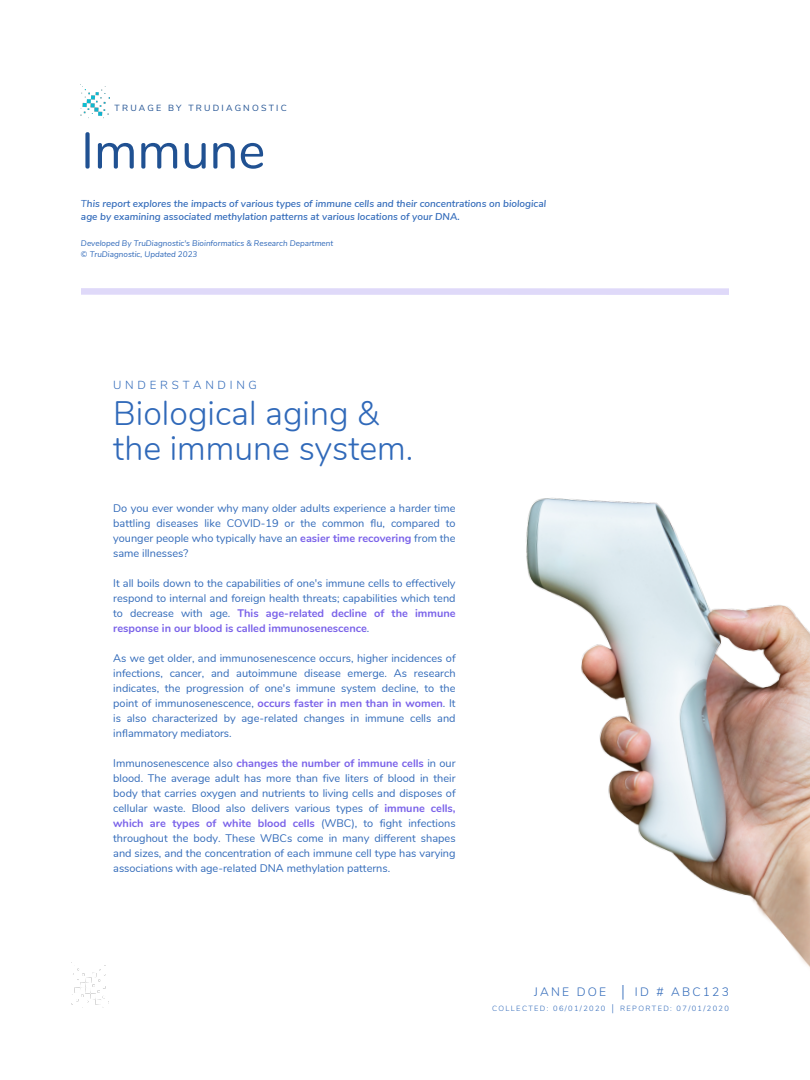
<style>
.page{position:relative;width:810px;height:1080px;background:#fff}
.page>*{position:absolute;margin:0;border:0;box-sizing:border-box;transform-origin:0 0}
.t1{font:51px "Nunito";color:#205192}
.t2{font:300 33.94px "Nunito";color:#3069b9}
.t3{font:300 12.12px "Nunito";letter-spacing:.18em;color:#3069b9}
.t4{font:300 11.62px "Nunito";letter-spacing:.32em;color:#3069b9}
.t5{font:10.94px/15px "Nunito";color:#3069b9;text-align:justify}
.t6{font:italic 600 10px/13.6px "Nunito Sans";color:#3069b9}
.t7{font:8.88px "Nunito Sans";letter-spacing:.25em;color:#205192}
.t8{font:italic 8.12px "Nunito Sans";color:#3069b9}
.t9{font:300 7.5px "Nunito";letter-spacing:.18em;color:#3069b9}
.s1{font-weight:400}
.s2{font-weight:700;color:#7a62e9}
.s3{font-family:"Liberation Serif";font-weight:400}
</style>
<div class="page">
<img style="left:526px;top:498px;width:284px;height:470px">
<img style="left:71px;top:962px;width:35px;height:46px">
<svg style="left:81px;top:288px;width:648px;height:7px;background:#e0dbf9"></svg>
<img style="left:81px;top:86px;width:29px;height:33px">
<p class="t7" style="left:115px;top:102px;width:174px">TRUAGE BY TRUDIAGNOSTIC</p>
<p class="t1" style="left:81px;top:117px;width:186px">Immune</p>
<p class="t6" style="left:81px;top:197px;width:467px"><span class="s1">T</span>his report explores the impacts of various types of immune cells and their concentrations on biological age by examining associated methylation patterns at various locations of your DNA.</p>
<p class="t8" style="left:81px;top:238px;width:254px">Developed By TruDiagnostic's Bioinformatics &amp; Research Department</p>
<p class="t8" style="left:81px;top:249px;width:118px">© TruDiagnostic, Updated 2023</p>
<p class="t4" style="left:113px;top:377px;width:145px">UNDERSTANDING</p>
<p class="t2" style="left:113px;top:390px;width:268px">Biological aging &amp;</p>
<p class="t2" style="left:113px;top:426px;width:302px">the immune system.</p>
<p class="t5" style="left:113px;top:501px;width:344px">Do you ever wonder why many older adults experience a harder time battling diseases like COVID-19 or the common flu, compared to younger people who typically have an <span class="s2">easier time recovering</span> from the same illnesses?</p>
<p class="t5" style="left:113px;top:576px;width:344px">It all boils down to the capabilities of one's immune cells to effectively respond to internal and foreign health threats; capabilities which tend to decrease with age. <span class="s2">This age-related decline of the immune response in our blood is called immunosenescence</span>.</p>
<p class="t5" style="left:113px;top:651px;width:344px">As we get older, and immunosenescence occurs, higher incidences of infections, cancer, and autoimmune disease emerge. As research indicates, the progression of one's immune system decline, to the point of immunosenescence, <span class="s2">occurs faster in men than in women</span>. It is also characterized by age-related changes in immune cells and inflammatory mediators.</p>
<p class="t5" style="left:113px;top:756px;width:344px">Immunosenescence also <span class="s2">changes the number of immune cells</span> in our blood. The average adult has more than five liters of blood in their body that carries oxygen and nutrients to living cells and disposes of cellular waste. Blood also delivers various types of <span class="s2">immune cells, which are types of white blood cells</span> (WBC), to fight infections throughout the body. These WBCs come in many different shapes and sizes, and the concentration of each immune cell type has varying associations with age-related DNA methylation patterns.</p>
<p class="t3" style="left:534px;top:984px;width:196px">JANE DOE <span class="s3">│</span> ID # ABC123</p>
<p class="t9" style="left:492px;top:1003px;width:238px">COLLECTED: 06/01/2020 <span class="s3">│</span> REPORTED: 07/01/2020</p>
</div>
